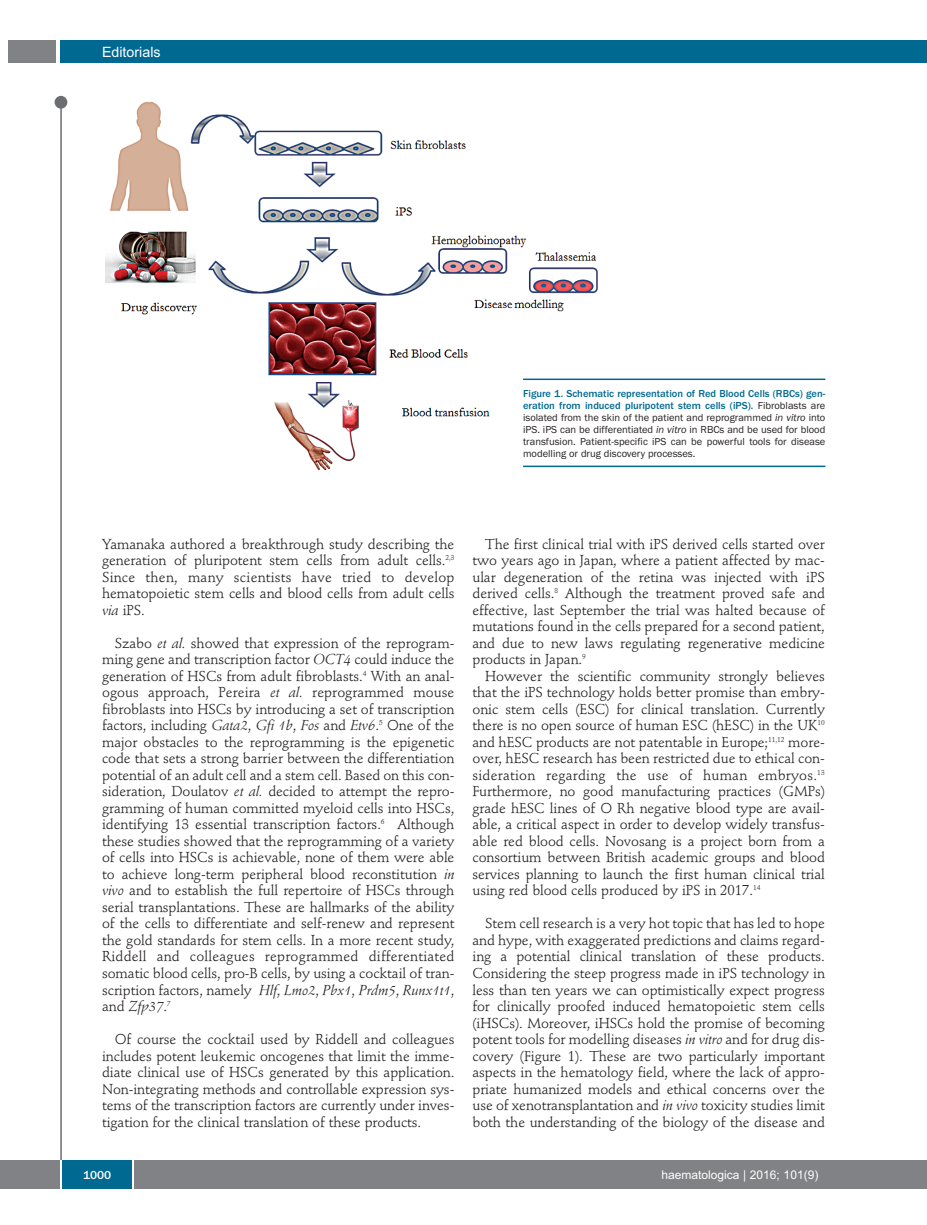
<style>
.page{position:relative;width:927px;height:1225px;background:#fff}
.page>*{position:absolute;margin:0;border:0;box-sizing:border-box;transform-origin:0 0}
.t1{font:14.25px/16.5px "Stempel Schneidler";letter-spacing:-.005em;color:#231f20;text-align:justify}
.t2{font:14.25px "Arial";color:#fff}
.t3{font:12px "Arial";color:#fff}
.t4{font:500 12px "Franklin Gothic";color:#fff}
.t5{font:10.5px/12px "Franklin Gothic";color:#231f20;text-align:justify}
.s1{font-weight:500;color:#006991}
.s2{font-style:italic}
</style>
<div class="page">
<div style="left:911px;top:40px;width:16px;height:22px;background:#006991"></div>
<div style="left:910px;top:1160px;width:17px;height:28px;background:#808285"></div>
<div style="left:60px;top:40px;width:852px;height:22px;background:#006991"></div>
<div style="left:9px;top:40px;width:47px;height:22px;background:#808285"></div>
<div style="left:0;top:1160px;width:911px;height:28px;background:#808285"></div>
<div style="left:62px;top:1160px;width:71px;height:28px;background:#006991"></div>
<hr style="left:60px;top:1160px;width:2px;height:28px;background:#fff">
<svg style="left:133px;top:1160px;width:1px;height:28px"></svg>
<div style="left:55px;top:96px;width:12px;height:13px;background:#6c6d70;border-radius:50%"></div>
<hr style="left:60px;top:99px;width:2px;height:1061px;background:#6c6d70">
<img style="left:106px;top:101px;width:510px;height:370px">
<hr style="left:523px;top:378px;width:302px;height:2px;background:#006991">
<hr style="left:523px;top:465px;width:302px;height:2px;background:#006991">
<p class="t2" style="left:102px;top:44px;width:60px">Editorials</p>
<p class="t5" style="left:523px;top:387px;width:304px"><span class="s1">Figure 1. Schematic representation of Red Blood Cells (RBCs) gen&shy;eration from induced pluripotent stem cells (iPS).</span> Fibroblasts are isolated from the skin of the patient and reprogrammed <span class="s2">in vitro</span> into iPS. iPS can be differentiated <span class="s2">in vitro</span> in RBCs and be used for blood transfusion. Patient-specific iPS can be powerful tools for disease modelling or drug discovery processes.</p>
<p class="t1" style="left:102px;top:537px;width:354px">Yamanaka authored a breakthrough study describing the generation of pluripotent stem cells from adult cells.<sup>2,3<br></sup>Since then, many scientists have tried to develop hematopoietic stem cells and blood cells from adult cells <span class="s2">via</span> iPS.</p>
<p class="t1" style="left:102px;top:636px;width:354px;text-indent:13px">Szabo <span class="s2">et al.</span> showed that expression of the reprogram&shy;ming gene and transcription factor <span class="s2">OCT4</span> could induce the generation of HSCs from adult fibroblasts.<sup>4</sup> With an anal&shy;ogous approach, Pereira <span class="s2">et al.</span> reprogrammed mouse fibroblasts into HSCs by introducing a set of transcription factors, including <span class="s2">Gata2</span>, <span class="s2">Gfi 1b</span>, <span class="s2">Fos</span> and <span class="s2">Etv6</span>.<sup>5</sup> One of the major obstacles to the reprogramming is the epigenetic code that sets a strong barrier between the differentiation potential of an adult cell and a stem cell. Based on this con&shy;sideration, Doulatov <span class="s2">et al.</span> decided to attempt the repro&shy;gramming of human committed myeloid cells into HSCs, identifying 13 essential transcription factors.<sup>6</sup> Although these studies showed that the reprogramming of a variety of cells into HSCs is achievable, none of them were able to achieve long-term peripheral blood reconstitution <span class="s2">in vivo</span> and to establish the full repertoire of HSCs through serial transplantations. These are hallmarks of the ability of the cells to differentiate and self-renew and represent the gold standards for stem cells. In a more recent study, Riddell and colleagues reprogrammed differentiated somatic blood cells, pro-B cells, by using a cocktail of tran&shy;scription factors, namely <span class="s2">Hlf</span>, <span class="s2">Lmo2</span>, <span class="s2">Pbx1</span>, <span class="s2">Prdm5</span>, <span class="s2">Runx1t1</span>, and <span class="s2">Zfp37</span>.<sup>7</sup></p>
<p class="t1" style="left:102px;top:1032px;width:354px;text-indent:13px">Of course the cocktail used by Riddell and colleagues includes potent leukemic oncogenes that limit the imme&shy;diate clinical use of HSCs generated by this application.<br>Non-integrating methods and controllable expression sys&shy;tems of the transcription factors are currently under inves&shy;tigation for the clinical translation of these products.</p>
<p class="t1" style="left:472px;top:537px;width:354px;text-indent:13px">The first clinical trial with iPS derived cells started over two years ago in Japan, where a patient affected by mac&shy;ular degeneration of the retina was injected with iPS derived cells.<sup>8</sup> Although the treatment proved safe and effective, last September the trial was halted because of mutations found in the cells prepared for a second patient, and due to new laws regulating regenerative medicine products in Japan.<sup>9</sup></p>
<p class="t1" style="left:472px;top:669px;width:354px;text-indent:13px">However the scientific community strongly believes that the iPS technology holds better promise than embry&shy;onic stem cells (ESC) for clinical translation. Currently there is no open source of human ESC (hESC) in the UK<sup>10 </sup>and hESC products are not patentable in Europe;<sup>11,12</sup> more&shy;over, hESC research has been restricted due to ethical con&shy;sideration regarding the use of human embryos.<sup>13<br></sup>Furthermore, no good manufacturing practices (GMPs) grade hESC lines of O Rh negative blood type are avail&shy;able, a critical aspect in order to develop widely transfus&shy;able red blood cells. Novosang is a project born from a consortium between British academic groups and blood services planning to launch the first human clinical trial using red blood cells produced by iPS in 2017.<sup>14</sup></p>
<p class="t1" style="left:472px;top:916px;width:354px;text-indent:13px">Stem cell research is a very hot topic that has led to hope and hype, with exaggerated predictions and claims regard&shy;ing a potential clinical translation of these products.<br>Considering the steep progress made in iPS technology in less than ten years we can optimistically expect progress for clinically proofed induced hematopoietic stem cells (iHSCs). Moreover, iHSCs hold the promise of becoming potent tools for modelling diseases <span class="s2">in vitro</span> and for drug dis&shy;covery (Figure 1). These are two particularly important aspects in the hematology field, where the lack of appro&shy;priate humanized models and ethical concerns over the use of xenotransplantation and <span class="s2">in vivo</span> toxicity studies limit both the understanding of the biology of the disease and</p>
<p class="t4" style="left:83px;top:1167px;width:30px">1000</p>
<p class="t3" style="left:661px;top:1167px;width:158px">haematologica | 2016; 101(9)</p>
</div>
